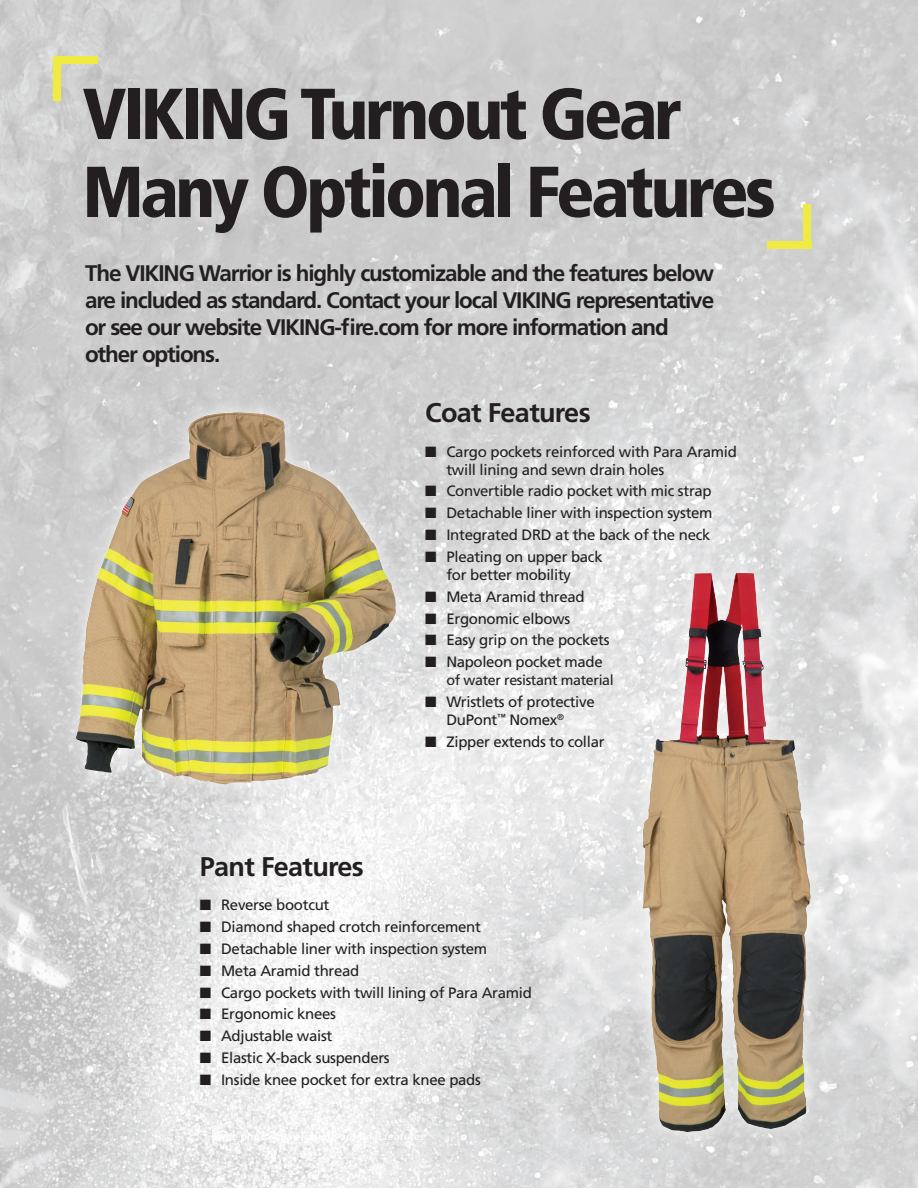
<style>
.page{position:relative;width:918px;height:1188px;background:#fff}
.page>*{position:absolute;margin:0;border:0;box-sizing:border-box;transform-origin:0 0}
.t1{font:900 condensed 72px/78px "Frutiger";letter-spacing:-.05em;color:#231f20}
.t2{font:700 27px "Frutiger";letter-spacing:-.025em;color:#231f20}
.t3{font:700 22.5px/27px "Frutiger";letter-spacing:-.05em;color:#231f20}
.t4{font:15px/18px "Frutiger";letter-spacing:-.02em;color:#231f20}
.t5{font:14.25px "Frutiger";letter-spacing:-.025em;color:#231f20}
</style>
<div class="page">
<img style="left:0;top:0;width:918px;height:1188px">
<div style="left:624px;top:554px;width:205px;height:596px;background:#fff;opacity:.75"></div>
<img style="left:642px;top:573px;width:93px;height:364px">
<div style="left:61px;top:396px;width:350px;height:404px;background:#fff;opacity:.75"></div>
<img style="left:75px;top:412px;width:158px;height:361px">
<div style="left:53px;top:57px;width:44px;height:7px;background:#f0eb42"></div>
<div style="left:53px;top:57px;width:8px;height:44px;background:#f0eb42"></div>
<div style="left:767px;top:241px;width:44px;height:7px;background:#f0eb42"></div>
<div style="left:803px;top:204px;width:8px;height:44px;background:#f0eb42"></div>
<img style="left:899px;top:156px;width:19px;height:563px">
<h1 class="t1" style="left:82px;top:75px;width:695px">VIKING Turnout Gear<br>Many Optional Features</h1>
<h3 class="t3" style="left:85px;top:260px;width:631px">The VIKING Warrior is highly customizable and the features below are included as standard. Contact your local VIKING representative or see our website VIKING-fire.com for more information and other options.</h3>
<h2 class="t2" style="left:425px;top:397px;width:167px">Coat Features</h2>
<p class="t4" style="left:446px;top:442px;width:292px;text-indent:-21px">■ Cargo pockets reinforced with Para Aramid twill lining and sewn drain holes</p>
<p class="t4" style="left:425px;top:482px;width:288px">■ Convertible radio pocket with mic strap</p>
<p class="t4" style="left:425px;top:504px;width:289px">■ Detachable liner with inspection system</p>
<p class="t4" style="left:425px;top:526px;width:287px">■ Integrated DRD at the back of the neck</p>
<p class="t4" style="left:446px;top:548px;width:158px;text-indent:-21px">■ Pleating on upper back for better mobility</p>
<p class="t4" style="left:425px;top:588px;width:161px">■ Meta Aramid thread</p>
<p class="t4" style="left:425px;top:609px;width:147px">■ Ergonomic elbows</p>
<p class="t4" style="left:425px;top:631px;width:186px">■ Easy grip on the pockets</p>
<p class="t4" style="left:425px;top:653px;width:179px">■ Napoleon pocket made</p>
<p class="t5" style="left:446px;top:672px;width:169px">of water resistant material</p>
<p class="t4" style="left:446px;top:693px;width:150px;text-indent:-21px">■ Wristlets of protective<br>DuPont<sup>™</sup> Nomex<sup>®</sup></p>
<p class="t4" style="left:425px;top:733px;width:181px">■ Zipper extends to collar</p>
<h2 class="t2" style="left:200px;top:851px;width:165px">Pant Features</h2>
<p class="t4" style="left:200px;top:896px;width:131px">■ Reverse bootcut</p>
<p class="t4" style="left:200px;top:918px;width:283px">■ Diamond shaped crotch reinforcement</p>
<p class="t4" style="left:200px;top:940px;width:289px">■ Detachable liner with inspection system</p>
<p class="t4" style="left:200px;top:962px;width:161px">■ Meta Aramid thread</p>
<p class="t4" style="left:200px;top:984px;width:333px">■ Cargo pockets with twill lining of Para Aramid</p>
<p class="t4" style="left:200px;top:1005px;width:138px">■ Ergonomic knees</p>
<p class="t4" style="left:200px;top:1027px;width:134px">■ Adjustable waist</p>
<p class="t4" style="left:200px;top:1049px;width:191px">■ Elastic X-back suspenders</p>
<p class="t4" style="left:200px;top:1071px;width:283px">■ Inside knee pocket for extra knee pads</p>
</div>
